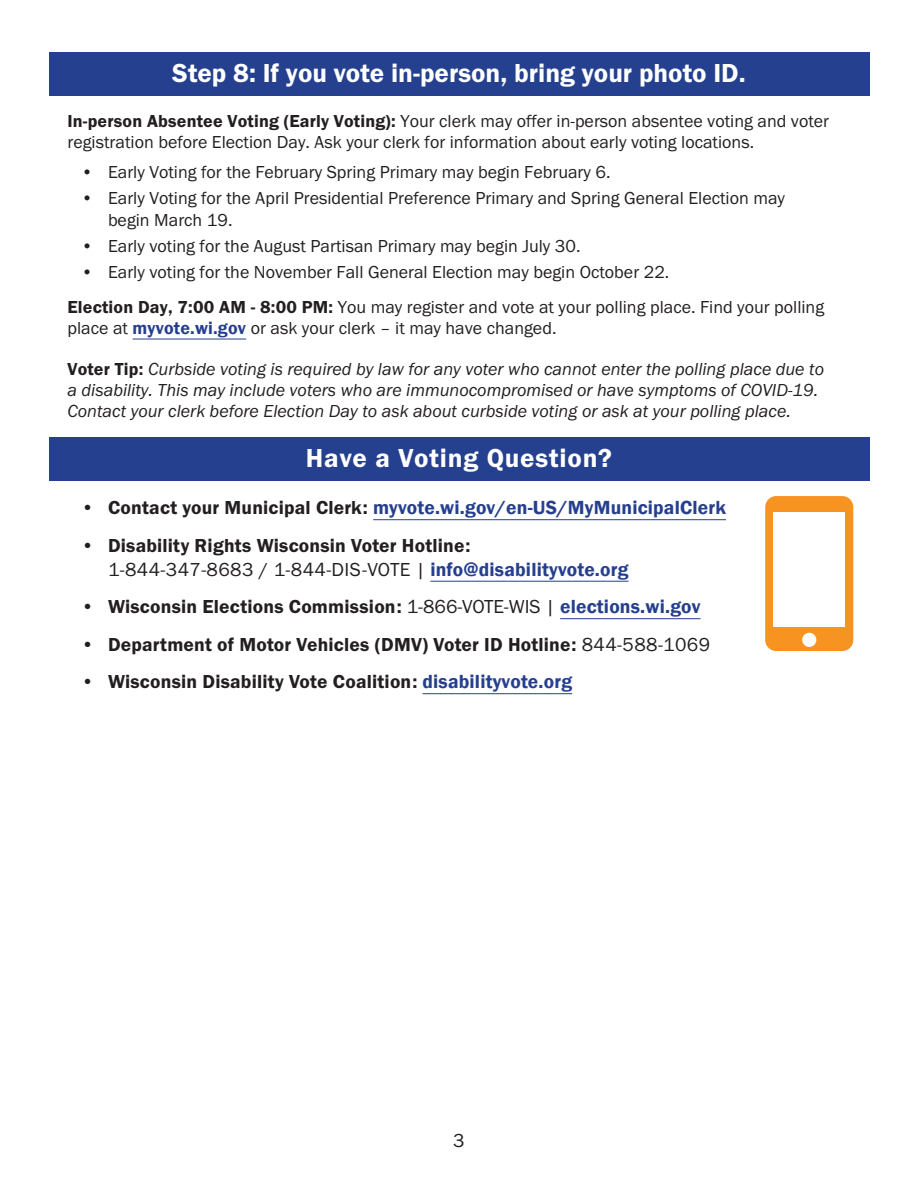
<style>
.page{position:relative;width:918px;height:1188px;background:#fff}
.page>*{position:absolute;margin:0;border:0;box-sizing:border-box;transform-origin:0 0}
.Heading_2{font:27px "Franklin Gothic URW Dem";color:#fff}
.Heading_2-2{font:27px "Franklin Gothic URW Dem";letter-spacing:.03em;color:#fff}
.t1{font:19.5px/24px "Franklin Gothic URW Dem";letter-spacing:.01em;color:#231f20}
.t2{font:600 19.5px "Franklin Gothic";letter-spacing:.01em;color:#253f8e}
.t3{font:19.5px "Franklin Gothic URW Boo";color:#231f20}
.t4{font:18px/21px "Franklin Gothic URW Boo";color:#231f20}
.t5{font:18px/21px "Franklin Gothic URW Boo Ita";color:#231f20}
.s1{font-family:"Franklin Gothic URW Dem"}
.s2{font-family:"Franklin Gothic";font-weight:600;color:#253f8e}
.s3{font-family:"Franklin Gothic URW Boo";font-weight:400;color:#231f20}
.s4{font-family:"Franklin Gothic URW Dem";font-weight:400;color:#231f20}
.s5{font-family:"Franklin Gothic URW Boo"}
</style>
<div class="page">
<div style="left:49px;top:52px;width:820px;height:43px;background:#24408f"></div>
<hr style="left:133px;top:339px;width:113px;height:1px;background:#253f8e">
<div style="left:49px;top:437px;width:820px;height:44px;background:#24408f"></div>
<div style="left:765px;top:496px;width:88px;height:155px;background:#f79321;border-radius:11px"></div>
<div style="left:774px;top:513px;width:71px;height:114px;background:#fff"></div>
<div style="left:802px;top:633px;width:14px;height:14px;background:#fff;border-radius:50%"></div>
<hr style="left:373px;top:519px;width:353px;height:1px;background:#253f8e">
<hr style="left:430px;top:581px;width:199px;height:1px;background:#253f8e">
<hr style="left:560px;top:618px;width:141px;height:1px;background:#253f8e">
<hr style="left:423px;top:693px;width:149px;height:1px;background:#253f8e">
<h2 class="Heading_2" style="left:172px;top:56px;width:575px">Step 8: If you vote in-person, bring your photo ID.</h2>
<p class="t4" style="left:68px;top:111px;width:763px"><span class="s1">In-person Absentee Voting (Early Voting):</span> Your clerk may offer in-person absentee voting and voter registration before Election Day. Ask your clerk for information about early voting locations.</p>
<p class="t4" style="left:81px;top:161px;width:531px">• Early Voting for the February Spring Primary may begin February 6.</p>
<p class="t4" style="left:108px;top:186px;width:679px;line-height:22.5px;text-indent:-27px">• Early Voting for the April Presidential Preference Primary and Spring General Election may begin March 19.</p>
<p class="t4" style="left:81px;top:235px;width:501px">• Early voting for the August Partisan Primary may begin July 30.</p>
<p class="t4" style="left:81px;top:261px;width:590px">• Early voting for the November Fall General Election may begin October 22.</p>
<p class="t4" style="left:68px;top:296px;width:758px"><span class="s1">Election Day, 7:00 AM - 8:00 PM:</span> You may register and vote at your polling place. Find your polling place at <span class="s2">myvote.wi.gov</span> or ask your clerk – it may have changed.</p>
<p class="t5" style="left:68px;top:358px;width:758px"><span class="s1">Voter Tip:</span> Curbside voting is required by law for any voter who cannot enter the polling place due to a disability. This may include voters who are immunocompromised or have symptoms of COVID-19.<br>Contact your clerk before Election Day to ask about curbside voting or ask at your polling place.</p>
<h2 class="Heading_2-2" style="left:306px;top:442px;width:308px">Have a Voting Question?</h2>
<p class="t2" style="left:81px;top:496px;width:646px"><span class="s3">•</span> <span class="s4">Contact your Municipal Clerk:</span> myvote.wi.gov/en-US/MyMunicipalClerk</p>
<p class="t1" style="left:108px;top:533px;width:522px;text-indent:-27px"><span class="s5">•</span> Disability Rights Wisconsin Voter Hotline:<br><span class="s5">1-844-347-8683 / 1-844-DIS-VOTE |</span> <span class="s2">info@disabilityvote.org</span></p>
<p class="t1" style="left:81px;top:595px;width:621px"><span class="s5">•</span> Wisconsin Elections Commission: <span class="s5">1-866-VOTE-WIS |</span> <span class="s2">elections.wi.gov</span></p>
<p class="t1" style="left:81px;top:632px;width:631px"><span class="s5">•</span> Department of Motor Vehicles (DMV) Voter ID Hotline: <span class="s5">844-588-1069</span></p>
<p class="t1" style="left:81px;top:670px;width:493px"><span class="s5">•</span> Wisconsin Disability Vote Coalition: <span class="s2">disabilityvote.org</span></p>
<p class="t3" style="left:453px;top:1128px;width:13px">3</p>
</div>
